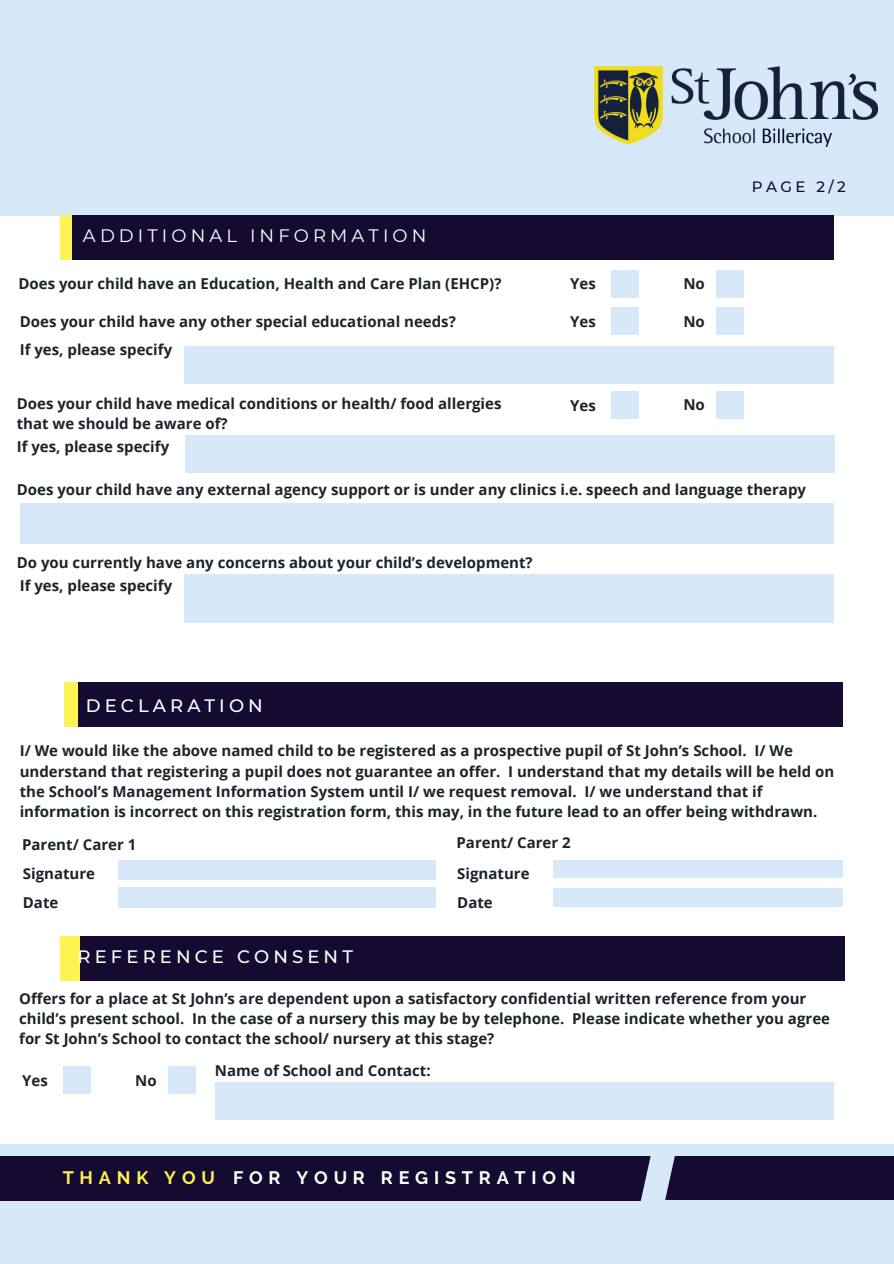
<style>
.page{position:relative;width:894px;height:1264px;background:#fff}
.page>*{position:absolute;margin:0;border:0;box-sizing:border-box;transform-origin:0 0}
.t1{font:700 18px "Raleway";letter-spacing:.32em;color:#fff}
.t2{font:500 18px "Montserrat";letter-spacing:.23em;color:#fff}
.t3{font:18px "Montserrat";letter-spacing:.23em;color:#fff}
.t4{font:700 15px/20.2px "Open Sans";color:#1e232b}
.t5{font:500 15px "Montserrat";color:#150a30}
.s1{color:#fff353}
</style>
<div class="page">
<div style="left:0;top:0;width:893px;height:216px;background:#d7e9f8"></div>
<div style="left:0;top:1143px;width:893px;height:120px;background:#d7e9f8"></div>
<div style="left:0;top:1155px;width:656px;height:45px;background:#150a30"></div>
<div style="left:653px;top:1155px;width:240px;height:44px;background:#150a30"></div>
<div style="left:60px;top:216px;width:18px;height:44px;background:#fff353"></div>
<div style="left:72px;top:216px;width:761px;height:44px;background:#150a30"></div>
<div style="left:60px;top:936px;width:30px;height:44px;background:#fff353"></div>
<div style="left:80px;top:936px;width:764px;height:44px;background:#150a30"></div>
<svg style="left:623px;top:1143px;width:68px;height:58px"></svg>
<img style="left:594px;top:66px;width:283px;height:80px">
<div style="left:184px;top:346px;width:649px;height:37px;background:#d7e9f8"></div>
<div style="left:64px;top:682px;width:30px;height:44px;background:#fff353"></div>
<div style="left:78px;top:682px;width:764px;height:44px;background:#150a30"></div>
<div style="left:611px;top:270px;width:28px;height:27px;background:#d7e9f8"></div>
<div style="left:715px;top:270px;width:28px;height:27px;background:#d7e9f8"></div>
<div style="left:611px;top:307px;width:28px;height:28px;background:#d7e9f8"></div>
<div style="left:715px;top:307px;width:28px;height:28px;background:#d7e9f8"></div>
<div style="left:20px;top:503px;width:813px;height:40px;background:#d7e9f8"></div>
<div style="left:184px;top:574px;width:649px;height:48px;background:#d7e9f8"></div>
<div style="left:119px;top:859px;width:317px;height:20px;background:#d7e9f8"></div>
<div style="left:119px;top:887px;width:317px;height:21px;background:#d7e9f8"></div>
<div style="left:553px;top:859px;width:288px;height:18px;background:#d7e9f8"></div>
<div style="left:553px;top:887px;width:288px;height:19px;background:#d7e9f8"></div>
<div style="left:185px;top:435px;width:649px;height:38px;background:#d7e9f8"></div>
<div style="left:611px;top:392px;width:28px;height:27px;background:#d7e9f8"></div>
<div style="left:715px;top:392px;width:28px;height:27px;background:#d7e9f8"></div>
<div style="left:63px;top:1066px;width:28px;height:27px;background:#d7e9f8"></div>
<div style="left:168px;top:1066px;width:28px;height:27px;background:#d7e9f8"></div>
<div style="left:215px;top:1082px;width:618px;height:37px;background:#d7e9f8"></div>
<p class="t3" style="left:83px;top:223px;width:345px">ADDITIONAL INFORMATION</p>
<p class="t4" style="left:18px;top:273px;width:484px">Does your child have an Education, Health and Care Plan (EHCP)?</p>
<p class="t4" style="left:570px;top:273px;width:27px">Yes</p>
<p class="t4" style="left:683px;top:273px;width:23px">No</p>
<p class="t4" style="left:20px;top:311px;width:437px">Does your child have any other special educational needs?</p>
<p class="t4" style="left:570px;top:311px;width:27px">Yes</p>
<p class="t4" style="left:683px;top:311px;width:23px">No</p>
<p class="t4" style="left:20px;top:339px;width:154px">If yes, please specify</p>
<p class="t4" style="left:17px;top:393px;width:486px">Does your child have medical conditions or health/ food allergies that we should be aware of?</p>
<p class="t4" style="left:570px;top:395px;width:27px">Yes</p>
<p class="t4" style="left:683px;top:394px;width:23px">No</p>
<p class="t4" style="left:17px;top:436px;width:154px">If yes, please specify</p>
<p class="t5" style="left:751px;top:176px;width:95px">PAGE 2/2</p>
<p class="t4" style="left:17px;top:479px;width:790px">Does your child have any external agency support or is under any clinics i.e. speech and language therapy</p>
<p class="t4" style="left:17px;top:550px;width:517px;line-height:22.8px">Do you currently have any concerns about your child’s development?<br>If yes, please specify</p>
<p class="t2" style="left:86px;top:693px;width:178px">DECLARATION</p>
<p class="t4" style="left:20px;top:740px;width:815px">I/ We would like the above named child to be registered as a prospective pupil of St John’s School. I/ We understand that registering a pupil does not guarantee an offer. I understand that my details will be held on the School’s Management Information System until I/ we request removal. I/ we understand that if information is incorrect on this registration form, this may, in the future lead to an offer being withdrawn.</p>
<p class="t4" style="left:22px;top:834px;width:116px">Parent/ Carer 1</p>
<p class="t4" style="left:456px;top:832px;width:116px">Parent/ Carer 2</p>
<p class="t4" style="left:23px;top:862px;width:74px">Signature</p>
<p class="t4" style="left:457px;top:892px;width:37px">Date</p>
<p class="t4" style="left:457px;top:862px;width:74px">Signature</p>
<p class="t4" style="left:23px;top:892px;width:37px">Date</p>
<p class="t2" style="left:78px;top:944px;width:277px">REFERENCE CONSENT</p>
<p class="t4" style="left:19px;top:987px;width:812px">Offers for a place at St John’s are dependent upon a satisfactory confidential written reference from your child’s present school. In the case of a nursery this may be by telephone. Please indicate whether you agree for St John’s School to contact the school/ nursery at this stage?</p>
<p class="t4" style="left:22px;top:1070px;width:27px">Yes</p>
<p class="t4" style="left:135px;top:1069px;width:23px">No</p>
<p class="t4" style="left:215px;top:1060px;width:217px">Name of School and Contact:</p>
<p class="t1" style="left:63px;top:1167px;width:514px"><span class="s1">THANK YOU</span> FOR YOUR REGISTRATION</p>
</div>
